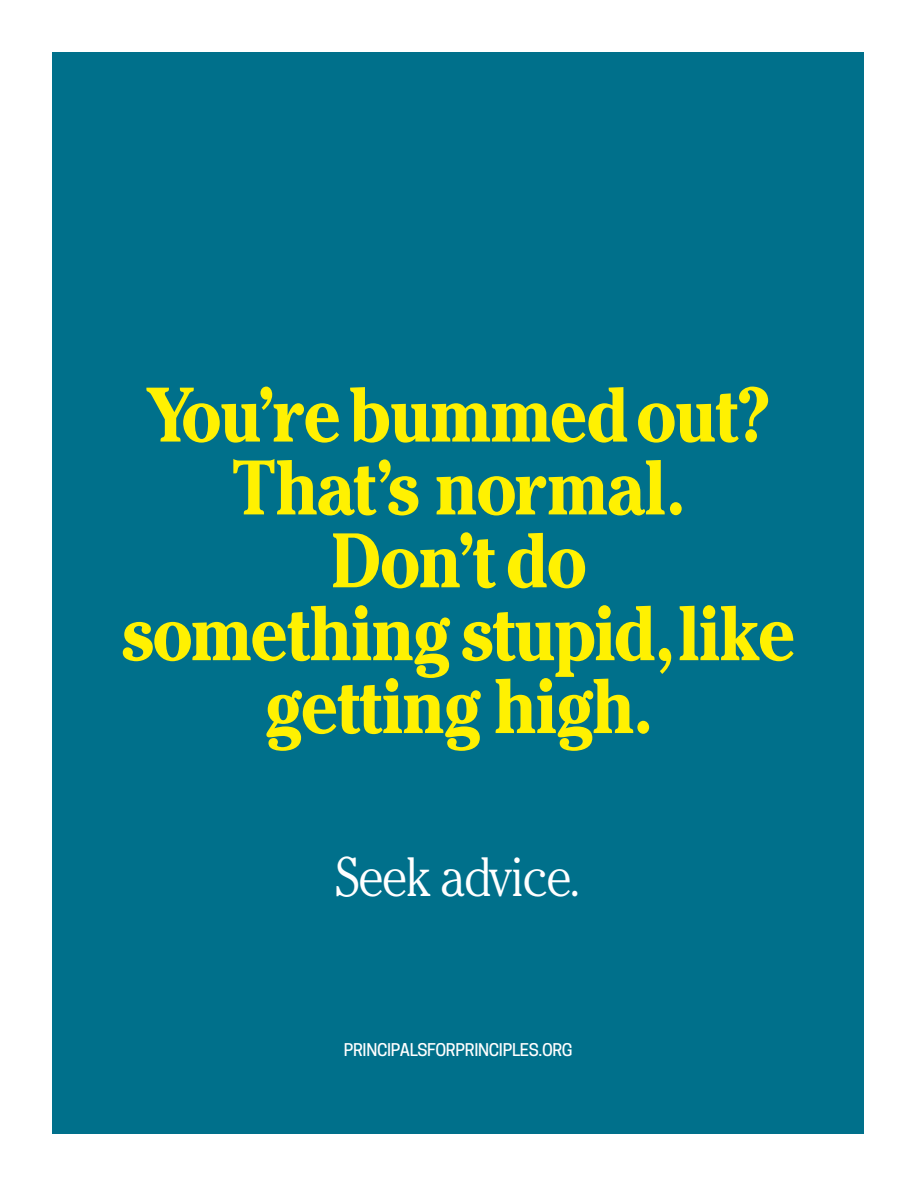
<style>
.page{position:relative;width:918px;height:1188px;background:#fff}
.page>*{position:absolute;margin:0;border:0;box-sizing:border-box;transform-origin:0 0}
.t1{font:700 76.65px/72.9px "Cheltenham";letter-spacing:-.02em;color:#fff101;text-align:center;scale:.9 1}
.t2{font:300 55.05px "Cheltenham";letter-spacing:-.03em;color:#fff;scale:.9 1}
.t3{font:500 16.5px "Cooper Hewitt";letter-spacing:-.02em;color:#fff}
</style>
<div class="page">
<div style="left:52px;top:52px;width:812px;height:1082px;background:#00708b"></div>
<p class="t1" style="left:123px;top:379px;width:749px">You’rebummedout?<br>That’s normal.<br>Don’t do<br>something stupid,like getting high.</p>
<p class="t2" style="left:336px;top:855px;width:274px">Seek advice.</p>
<p class="t3" style="left:344px;top:1040px;width:231px">PRINCIPALSFORPRINCIPLES.ORG</p>
</div>
